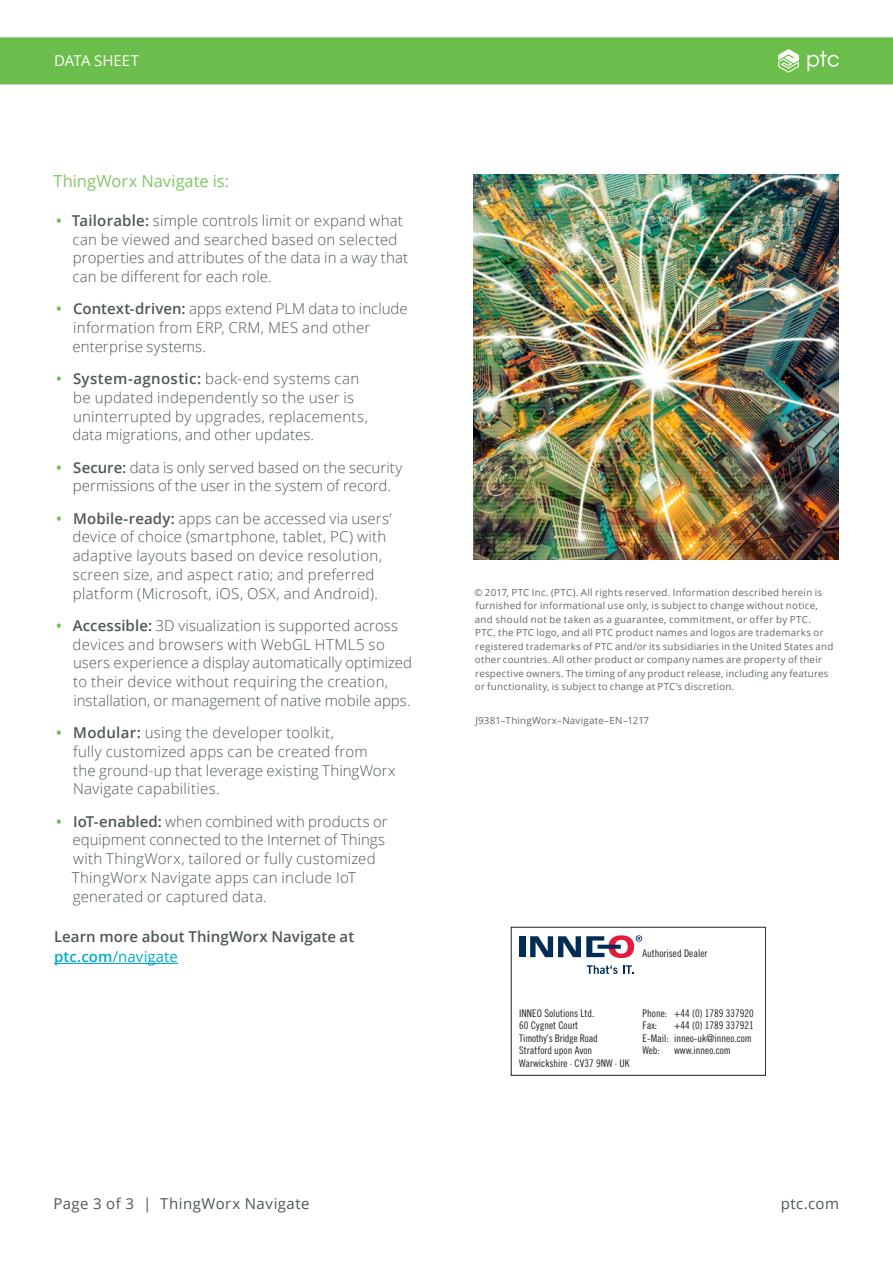
<style>
.page{position:relative;width:893px;height:1263px;background:#fff}
.page>*{position:absolute;margin:0;border:0;box-sizing:border-box;transform-origin:0 0}
._3__Text_Subhead_1{font:16.5px "Open Sans";color:#82c663}
.t1{font:300 15px/18.8px "Open Sans";letter-spacing:.015em;color:#4e5758}
._4__Text_Body{font:600 15px/20.2px "Open Sans";letter-spacing:.005em;color:#4e5758}
.t2{font:15px "Open Sans";letter-spacing:.03em;color:#4e5758}
.t3{font:15px "Open Sans";color:#fff}
.t4{font:10.5px/12.6px "Trade Gothic LT Pro Cn 18";color:#231f20}
._10__Legal{font:9.75px/13.5px "Open Sans";letter-spacing:.025em;color:#616869}
.s1{font-weight:600;color:#6cbe4c}
.s2{font-weight:600}
.s3{color:#00acc8}
.s4{font-weight:400;color:#00acc8}
</style>
<div class="page">
<div style="left:0;top:37px;width:893px;height:48px;background:#6cbe4c"></div>
<hr style="left:54px;top:963px;width:124px;height:1px;background:#00acc8">
<img style="left:473px;top:174px;width:366px;height:386px">
<div style="left:511px;top:927px;width:255px;height:149px;border:1px solid #231f20"></div>
<div style="left:519px;top:936px;width:6px;height:21px;background:#002d56"></div>
<svg style="left:530px;top:935px;width:112px;height:23px"></svg>
<svg style="left:587px;top:965px;width:46px;height:9px"></svg>
<p class="t3" style="left:54px;top:50px;width:87px">DATA SHEET</p>
<p class="_3__Text_Subhead_1" style="left:53px;top:169px;width:177px">ThingWorx Navigate is:</p>
<p class="t1" style="left:73px;top:211px;width:337px;text-indent:-16px"><span class="s1">•</span> <span class="s2">Tailorable:</span> simple controls limit or expand what can be viewed and searched based on selected properties and attributes of the data in a way that can be different for each role.</p>
<p class="t1" style="left:73px;top:299px;width:337px;text-indent:-16px"><span class="s1">•</span> <span class="s2">Context-driven:</span> apps extend PLM data to include information from ERP, CRM, MES and other enterprise systems.</p>
<p class="t1" style="left:73px;top:369px;width:297px;text-indent:-16px"><span class="s1">•</span> <span class="s2">System-agnostic:</span> back-end systems can be updated independently so the user is uninterrupted by upgrades, replacements, data migrations, and other updates.</p>
<p class="t1" style="left:56px;top:457px;width:348px;text-align:center"><span class="s1">•</span> <span class="s2">Secure:</span> data is only served based on the security permissions of the user in the system of record.</p>
<p class="t1" style="left:73px;top:508px;width:321px;text-indent:-16px"><span class="s1">•</span> <span class="s2">Mobile-ready:</span> apps can be accessed via users’ device of choice (smartphone, tablet, PC) with adaptive layouts based on device resolution, screen size, and aspect ratio; and preferred platform (Microsoft, iOS, OSX, and Android).</p>
<p class="t1" style="left:73px;top:616px;width:341px;text-indent:-16px"><span class="s1">•</span> <span class="s2">Accessible:</span> 3D visualization is supported across devices and browsers with WebGL HTML5 so users experience a display automatically optimized to their device without requiring the creation, installation, or management of native mobile apps.</p>
<p class="t1" style="left:73px;top:723px;width:324px;text-indent:-17px"><span class="s1">•</span> <span class="s2">Modular:</span> using the developer toolkit,<br>fully customized apps can be created from<br>the ground-up that leverage existing ThingWorx Navigate capabilities.</p>
<p class="t1" style="left:72px;top:811px;width:317px;text-indent:-16px"><span class="s1">•</span> <span class="s2">IoT-enabled:</span> when combined with products or equipment connected to the Internet of Things with ThingWorx, tailored or fully customized ThingWorx Navigate apps can include IoT generated or captured data.</p>
<p class="_4__Text_Body" style="left:54px;top:926px;width:302px">Learn more about ThingWorx Navigate at <span class="s3">ptc.com</span><span class="s4">/navigate</span></p>
<p class="_10__Legal" style="left:474px;top:585px;width:361px">© 2017, PTC Inc. (PTC). All rights reserved. Information described herein is furnished for informational use only, is subject to change without notice, and should not be taken as a guarantee, commitment, or offer by PTC.<br>PTC, the PTC logo, and all PTC product names and logos are trademarks or registered trademarks of PTC and/or its subsidiaries in the United States and other countries. All other product or company names are property of their respective owners. The timing of any product release, including any features or functionality, is subject to change at PTC’s discretion.</p>
<p class="_10__Legal" style="left:475px;top:713px;width:175px">J9381–ThingWorx–Navigate–EN–1217</p>
<p class="t4" style="left:643px;top:947px;width:66px">Authorised Dealer</p>
<p class="t4" style="left:519px;top:1006px;width:112px">INNEO Solutions Ltd.<br>60 Cygnet Court<br>Timothy’s Bridge Road<br>Stratford upon Avon<br>Warwickshire · CV37 9NW · UK</p>
<p class="t4" style="left:643px;top:1006px;width:113px">Phone: +44 (0) 1789 337920<br>Fax:</p>
<p class="t4" style="left:643px;top:1019px;width:113px;text-indent:32px">+44 (0) 1789 337921<br>E-Mail: inneo-uk@inneo.com<br>Web:</p>
<p class="t4" style="left:674px;top:1044px;width:58px">www.inneo.com</p>
<p class="t2" style="left:53px;top:1193px;width:257px">Page 3 of 3 | ThingWorx Navigate</p>
<p class="t2" style="left:781px;top:1193px;width:60px">ptc.com</p>
</div>
